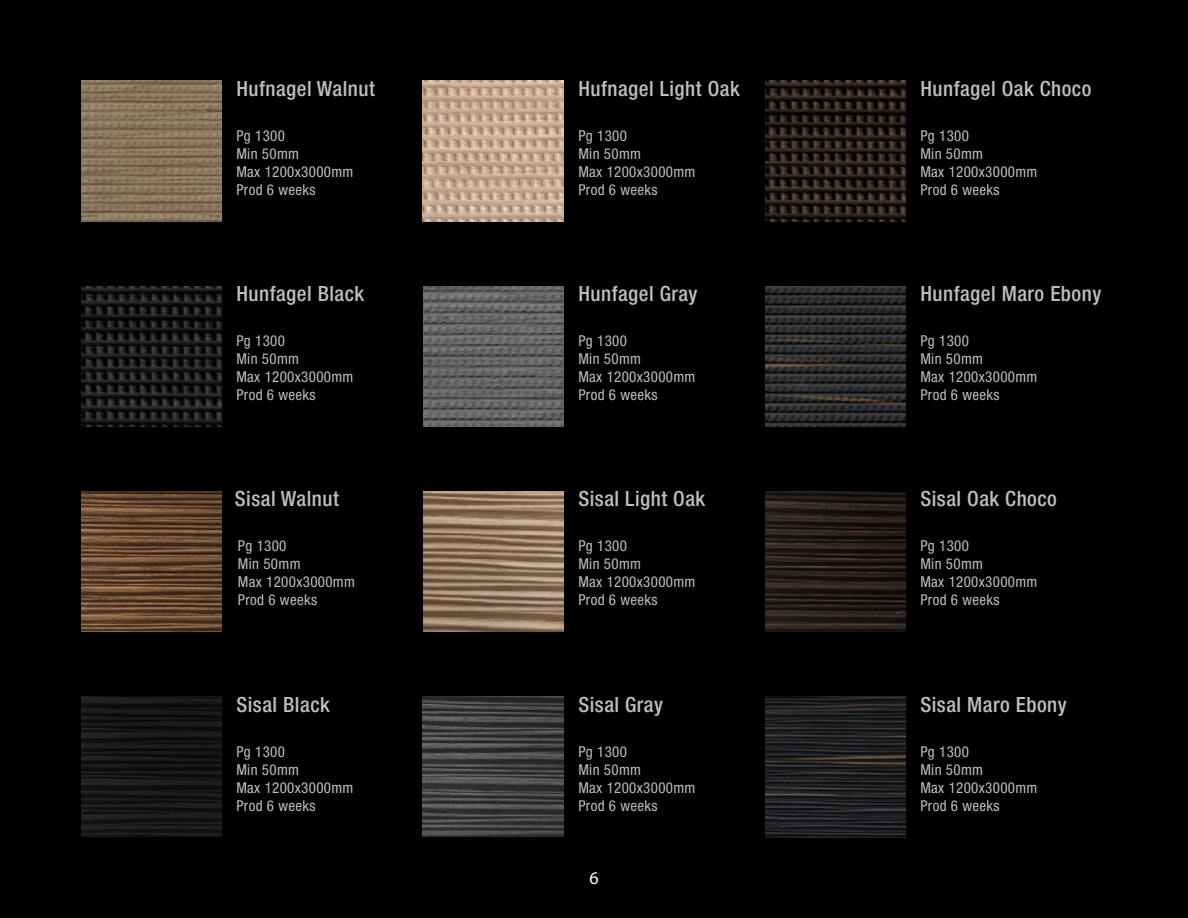
<style>
.page{position:relative;width:1188px;height:918px;background:#000}
.page>*{position:absolute;margin:0;border:0;box-sizing:border-box;transform-origin:0 0}
.t1{font:500 condensed 21px "Helvetica Neue LT Std";letter-spacing:.025em;color:#bcbec0}
.t2{font:18px "Myriad Pro";color:#fff}
.t3{font:condensed 15px/18px "Helvetica Neue LT Std";letter-spacing:.025em;color:#bcbec0}
</style>
<div class="page">
<img style="left:423px;top:81px;width:140px;height:140px">
<img style="left:81px;top:81px;width:140px;height:140px">
<img style="left:765px;top:81px;width:140px;height:140px">
<img style="left:423px;top:286px;width:140px;height:141px">
<img style="left:81px;top:286px;width:140px;height:141px">
<img style="left:765px;top:286px;width:140px;height:141px">
<img style="left:81px;top:491px;width:140px;height:141px">
<img style="left:423px;top:491px;width:140px;height:141px">
<img style="left:765px;top:491px;width:140px;height:141px">
<img style="left:81px;top:697px;width:140px;height:140px">
<img style="left:423px;top:697px;width:140px;height:140px">
<img style="left:765px;top:697px;width:140px;height:140px">
<h1 class="t1" style="left:236px;top:81px;width:140px">Hufnagel Walnut</h1>
<p class="t3" style="left:236px;top:128px;width:119px">Pg 1300<br>Min 50mm<br>Max 1200x3000mm<br>Prod 6 weeks</p>
<h1 class="t1" style="left:236px;top:286px;width:129px">Hunfagel Black</h1>
<p class="t3" style="left:236px;top:333px;width:119px">Pg 1300<br>Min 50mm<br>Max 1200x3000mm<br>Prod 6 weeks</p>
<h1 class="t1" style="left:235px;top:491px;width:106px">Sisal Walnut</h1>
<p class="t3" style="left:238px;top:538px;width:119px">Pg 1300<br>Min 50mm<br>Max 1200x3000mm<br>Prod 6 weeks</p>
<h1 class="t1" style="left:236px;top:696px;width:95px">Sisal Black</h1>
<p class="t3" style="left:236px;top:744px;width:119px">Pg 1300<br>Min 50mm<br>Max 1200x3000mm<br>Prod 6 weeks</p>
<h1 class="t1" style="left:578px;top:81px;width:163px">Hufnagel Light Oak</h1>
<p class="t3" style="left:578px;top:128px;width:119px">Pg 1300<br>Min 50mm<br>Max 1200x3000mm<br>Prod 6 weeks</p>
<h1 class="t1" style="left:578px;top:286px;width:121px">Hunfagel Gray</h1>
<p class="t3" style="left:578px;top:333px;width:119px">Pg 1300<br>Min 50mm<br>Max 1200x3000mm<br>Prod 6 weeks</p>
<h1 class="t1" style="left:578px;top:491px;width:128px">Sisal Light Oak</h1>
<p class="t3" style="left:578px;top:538px;width:119px">Pg 1300<br>Min 50mm<br>Max 1200x3000mm<br>Prod 6 weeks</p>
<h1 class="t1" style="left:578px;top:696px;width:86px">Sisal Gray</h1>
<p class="t3" style="left:578px;top:744px;width:119px">Pg 1300<br>Min 50mm<br>Max 1200x3000mm<br>Prod 6 weeks</p>
<p class="t2" style="left:589px;top:867px;width:11px">6</p>
<h1 class="t1" style="left:920px;top:81px;width:173px">Hunfagel Oak Choco</h1>
<p class="t3" style="left:920px;top:128px;width:119px">Pg 1300<br>Min 50mm<br>Max 1200x3000mm<br>Prod 6 weeks</p>
<h1 class="t1" style="left:920px;top:286px;width:182px">Hunfagel Maro Ebony</h1>
<p class="t3" style="left:920px;top:333px;width:119px">Pg 1300<br>Min 50mm<br>Max 1200x3000mm<br>Prod 6 weeks</p>
<h1 class="t1" style="left:920px;top:491px;width:138px">Sisal Oak Choco</h1>
<p class="t3" style="left:920px;top:538px;width:119px">Pg 1300<br>Min 50mm<br>Max 1200x3000mm<br>Prod 6 weeks</p>
<h1 class="t1" style="left:920px;top:696px;width:148px">Sisal Maro Ebony</h1>
<p class="t3" style="left:920px;top:744px;width:119px">Pg 1300<br>Min 50mm<br>Max 1200x3000mm<br>Prod 6 weeks</p>
</div>
